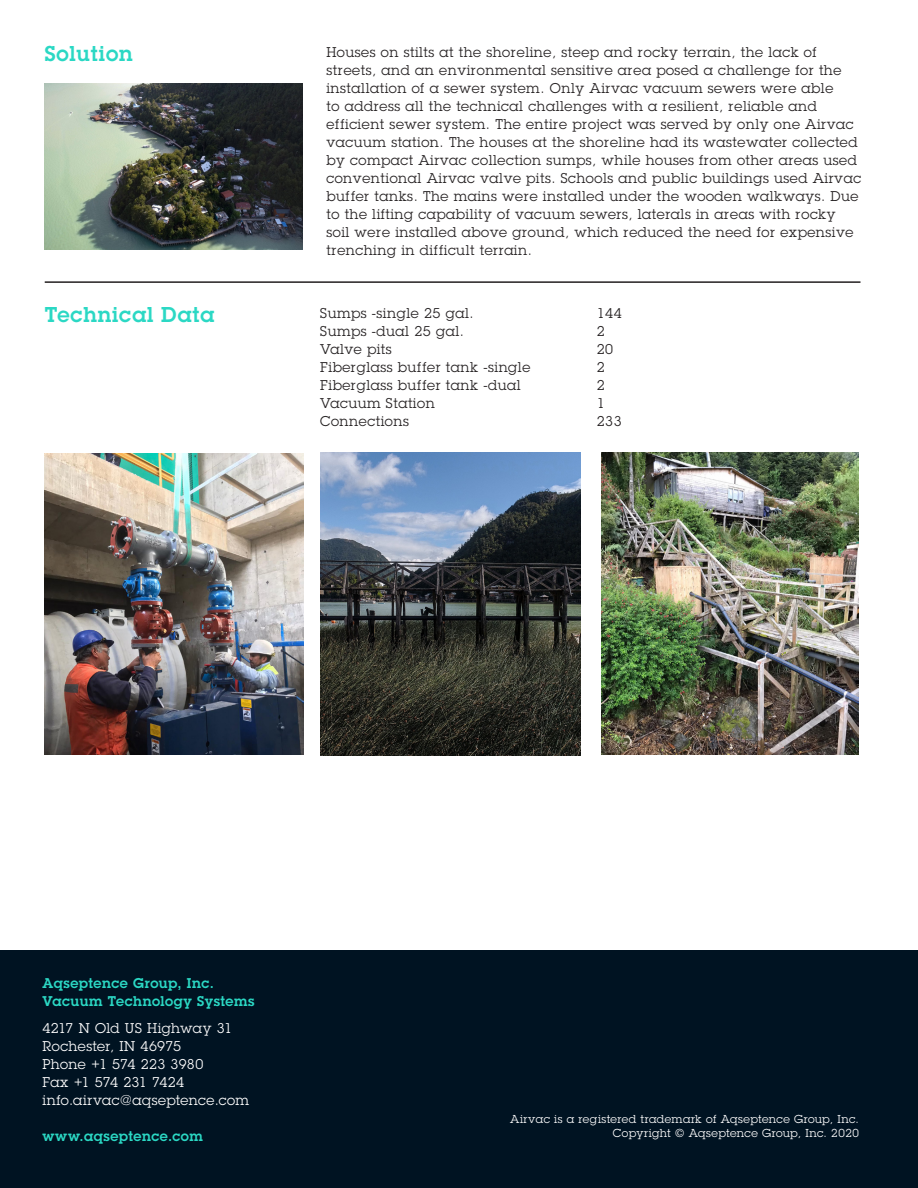
<style>
.page{position:relative;width:918px;height:1188px;background:#fff}
.page>*{position:absolute;margin:0;border:0;box-sizing:border-box;transform-origin:0 0}
.t1{font:600 21px "Lubalin Graph Std";letter-spacing:.04em;color:#2bd8c4}
.t2{font:13.8px/18px "Lubalin Graph Std";letter-spacing:.04em;color:#231f20}
.Adress_White{font:13.8px/18px "Lubalin Graph Std";letter-spacing:.025em;color:#fff}
.Adress_AS_Green{font:600 13.8px/18px "Lubalin Graph Std";letter-spacing:.035em;color:#2bd8c4}
.Headline{font:11.25px/13.5px "Lubalin Graph Std";letter-spacing:.035em;color:#fff;text-align:right}
</style>
<div class="page">
<div style="left:0;top:951px;width:918px;height:237px;background:#001322"></div>
<img style="left:45px;top:83px;width:257px;height:166px">
<img style="left:320px;top:453px;width:261px;height:302px">
<img style="left:45px;top:453px;width:259px;height:302px">
<img style="left:601px;top:452px;width:257px;height:303px">
<hr style="left:45px;top:281px;width:816px;height:2px;background:#231f20">
<h1 class="t1" style="left:45px;top:40px;width:89px">Solution</h1>
<p class="t2" style="left:326px;top:43px;width:536px">Houses on stilts at the shoreline, steep and rocky terrain, the lack of streets, and an environmental sensitive area posed a challenge for the installation of a sewer system. Only Airvac vacuum sewers were able<br>to address all the technical challenges with a resilient, reliable and efficient sewer system. The entire project was served by only one Airvac vacuum station. The houses at the shoreline had its wastewater collected by compact Airvac collection sumps, while houses from other areas used conventional Airvac valve pits. Schools and public buildings used Airvac buffer tanks. The mains were installed under the wooden walkways. Due to the lifting capability of vacuum sewers, laterals in areas with rocky soil were installed above ground, which reduced the need for expensive trenching in difficult terrain.</p>
<h1 class="t1" style="left:45px;top:301px;width:171px">Technical Data</h1>
<p class="t2" style="left:320px;top:304px;width:212px">Sumps -single 25 gal.<br>Sumps -dual 25 gal.<br>Valve pits<br>Fiberglass buffer tank -single<br>Fiberglass buffer tank -dual<br>Vacuum Station<br>Connections</p>
<p class="t2" style="left:597px;top:304px;width:27px">144<br>2<br>20<br>2<br>2<br>1<br>233</p>
<p class="Adress_AS_Green" style="left:43px;top:974px;width:214px">Aqseptence Group, Inc.<br>Vacuum Technology Systems</p>
<p class="Adress_White" style="left:43px;top:1019px;width:208px">4217 N Old US Highway 31<br>Rochester, IN 46975<br>Phone +1 574 223 3980<br>Fax +1 574 231 7424 info.airvac@aqseptence.com</p>
<p class="Adress_AS_Green" style="left:43px;top:1127px;width:162px">www.aqseptence.com</p>
<p class="Headline" style="left:510px;top:1112px;width:350px">Airvac is a registered trademark of Aqseptence Group, Inc.<br>Copyright © Aqseptence Group, Inc. 2020</p>
</div>
